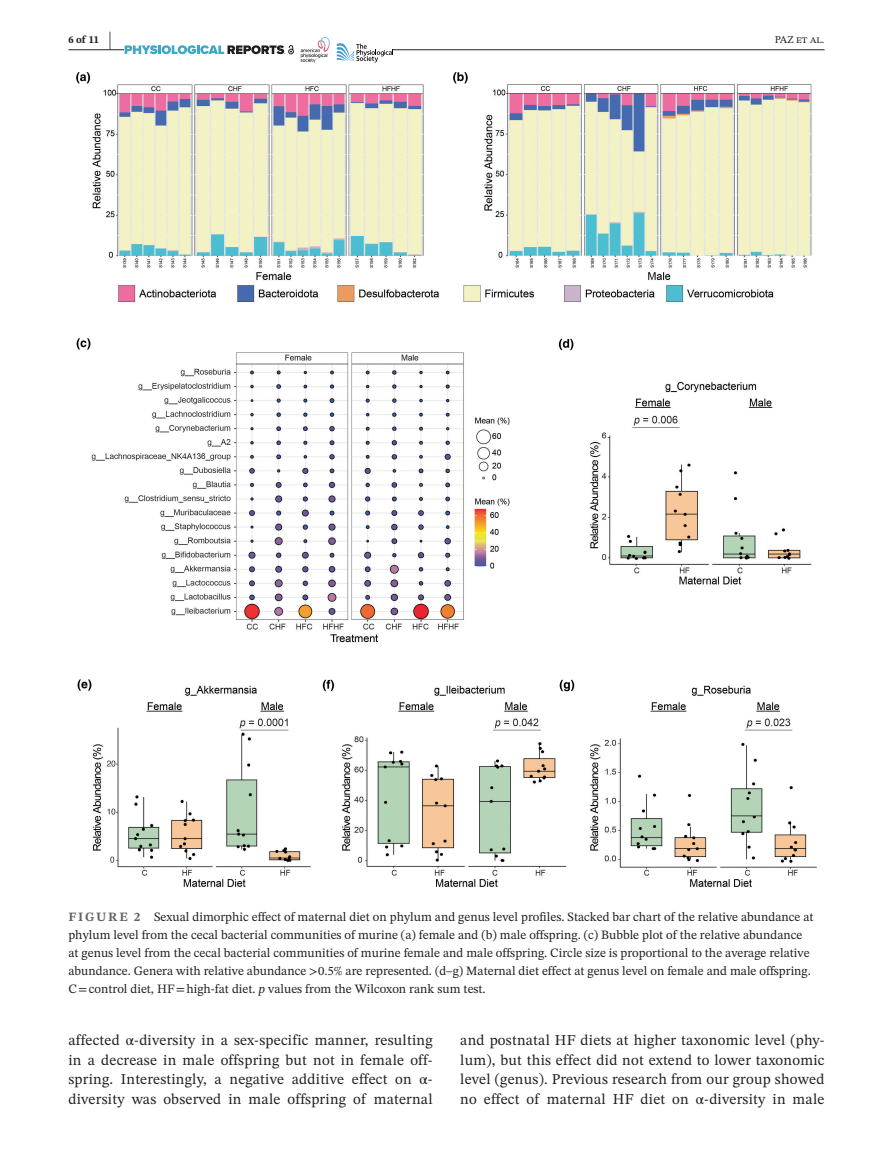
<style>
.page{position:relative;width:893px;height:1174px;background:#fff}
.page>*{position:absolute;margin:0;border:0;box-sizing:border-box;transform-origin:0 0}
.t1{font:15px/19.5px "STIX Two Text";letter-spacing:.015em;color:#231f20;text-align:justify}
.t2{font:12.75px/18px "STIX Two Text";color:#231f20}
.t3{font:10.5px "STIX Two Text";color:#231f20}
.t4{font:700 10.5px "STIX Two Text";color:#231f20}
.s1{font-size:21px}
.s2{font-weight:700;color:#636366}
.s3{font-family:"STIX"}
.s4{font-style:italic}
</style>
<div class="page">
<hr style="left:68px;top:49px;width:756px;height:1px;background:#231f20">
<div style="left:125px;top:37px;width:268px;height:26px;background:#fff"></div>
<svg style="left:125px;top:45px;width:169px;height:10px"></svg>
<svg style="left:337px;top:43px;width:56px;height:20px"></svg>
<img style="left:320px;top:37px;width:10px;height:14px">
<svg style="left:301px;top:40px;width:26px;height:23px"></svg>
<img style="left:76px;top:72px;width:741px;height:815px">
<p class="t4" style="left:68px;top:32px;width:44px">6 of 11 <span class="s1">|</span></p>
<p class="t3" style="left:775px;top:32px;width:51px">PAZ et al.</p>
<p class="t2" style="left:68px;top:907px;width:747px"><span class="s2">FIGURE 2</span> Sexual dimorphic effect of maternal diet on phylum and genus level profiles. Stacked bar chart of the relative abundance at phylum level from the cecal bacterial communities of murine (a) female and (b) male offspring. (c) Bubble plot of the relative abundance at genus level from the cecal bacterial communities of murine female and male offspring. Circle size is proportional to the average relative abundance. Genera with relative abundance <span class="s3">&gt;</span>0.5% are represented. (d–g) Maternal diet effect at genus level on female and male offspring.<br>C<span class="s3">=</span>control diet, HF<span class="s3">=</span>high-fat diet. <span class="s4">p</span> values from the Wilcoxon rank sum test.</p>
<p class="t1" style="left:68px;top:1030px;width:366px">affected <span class="s3">α</span>-diversity in a sex-specific manner, resulting in a decrease in male offspring but not in female off&shy;spring. Interestingly, a negative additive effect on <span class="s3">α&shy;</span>diversity was observed in male offspring of maternal</p>
<p class="t1" style="left:460px;top:1030px;width:366px">and postnatal HF diets at higher taxonomic level (phy&shy;lum), but this effect did not extend to lower taxonomic level (genus). Previous research from our group showed no effect of maternal HF diet on <span class="s3">α</span>-diversity in male</p>
</div>
